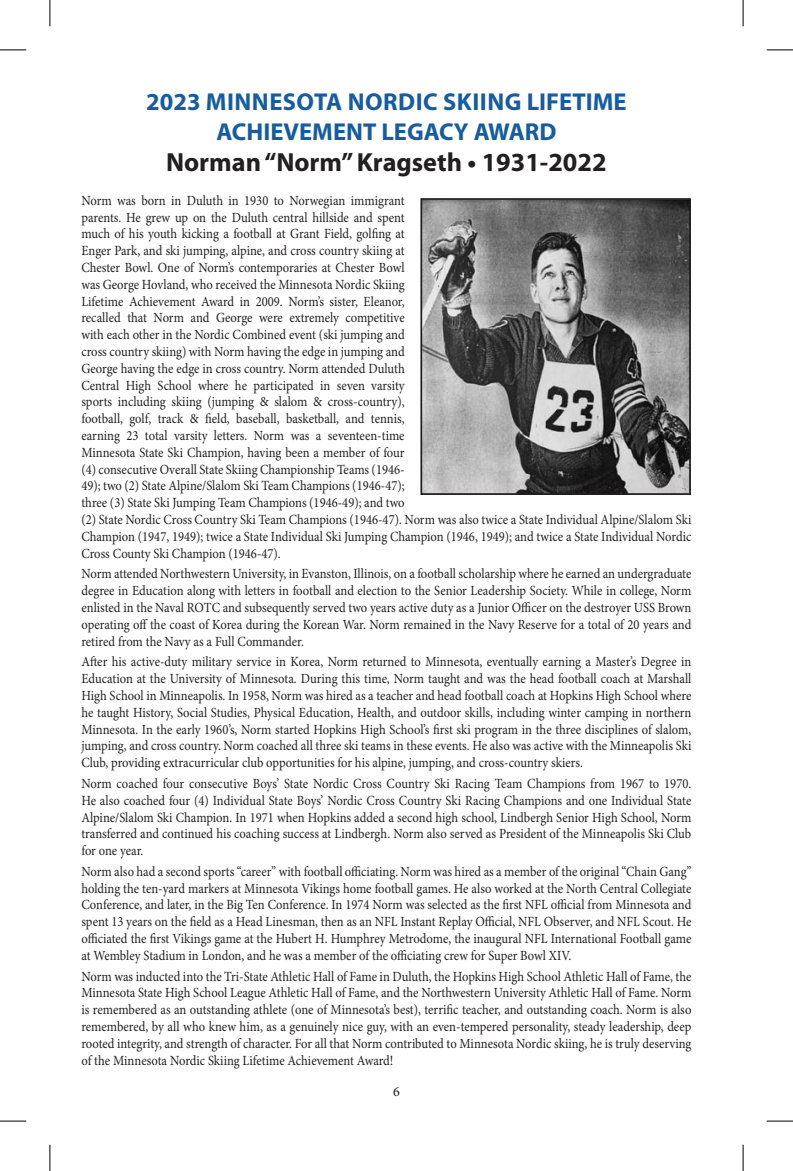
<style>
.page{position:relative;width:793px;height:1171px;background:#fff}
.page>*{position:absolute;margin:0;border:0;box-sizing:border-box;transform-origin:0 0}
.t1{font:700 26.25px "Myriad Pro";color:#231f20}
.t2{font:700 24.5px/29.4px "Myriad Pro";color:#165ca2;text-align:center}
.t3{font:14px/16.8px "Minion Pro";color:#231f20;text-align:justify;scale:.9 1}
.t4{font:14px "Minion Pro";color:#231f20}
</style>
<div class="page">
<img style="left:423px;top:201px;width:265px;height:291px">
<div style="left:420px;top:198px;width:271px;height:297px;border:2px solid #231f20"></div>
<svg style="left:0;top:50px;width:26px;height:1px"></svg>
<svg style="left:766px;top:50px;width:27px;height:1px"></svg>
<svg style="left:0;top:1121px;width:26px;height:1px"></svg>
<svg style="left:766px;top:1121px;width:27px;height:1px"></svg>
<svg style="left:50px;top:0;width:1px;height:26px"></svg>
<svg style="left:50px;top:1144px;width:1px;height:27px"></svg>
<svg style="left:743px;top:0;width:1px;height:26px"></svg>
<svg style="left:743px;top:1144px;width:1px;height:27px"></svg>
<h2 class="t2" style="left:146px;top:86px;width:482px">2023 MINNESOTA NORDIC SKIING LIFETIME<br>ACHIEVEMENT LEGACY AWARD</h2>
<h1 class="t1" style="left:166px;top:145px;width:442px">Norman “Norm” Kragseth • 1931-2022</h1>
<p class="t3" style="left:81px;top:192px;width:679px;text-align:left">Norm was born in Duluth in 1930 to Norwegian immigrant<br>parents. He grew up on the Duluth central hillside and spent<br>much of his youth kicking a football at Grant Field, golfing at<br>Enger Park, and ski jumping, alpine, and cross country skiing at<br>Chester Bowl. One of Norm’s contemporaries at Chester Bowl<br>was George Hovland, who received the Minnesota Nordic Skiing<br>Lifetime Achievement Award in 2009. Norm’s sister, Eleanor,<br>recalled that Norm and George were extremely competitive<br>with each other in the Nordic Combined event (ski jumping and<br>cross country skiing) with Norm having the edge in jumping and<br>George having the edge in cross country. Norm attended Duluth<br>Central High School where he participated in seven varsity<br>sports including skiing (jumping &amp; slalom &amp; cross-country),<br>football, golf, track &amp; field, baseball, basketball, and tennis,<br>earning 23 total varsity letters. Norm was a seventeen-time<br>Minnesota State Ski Champion, having been a member of four<br>(4) consecutive Overall State Skiing Championship Teams (1946-<br>49); two (2) State Alpine/Slalom Ski Team Champions (1946-47);<br>three (3) State Ski Jumping Team Champions (1946-49); and two<br>(2) State Nordic Cross Country Ski Team Champions (1946-47). Norm was also twice a State Individual Alpine/Slalom Ski Champion (1947, 1949); twice a State Individual Ski Jumping Champion (1946, 1949); and twice a State Individual Nordic Cross County Ski Champion (1946-47).</p>
<p class="t3" style="left:81px;top:565px;width:679px">Norm attended Northwestern University, in Evanston, Illinois, on a football scholarship where he earned an undergraduate degree in Education along with letters in football and election to the Senior Leadership Society. While in college, Norm enlisted in the Naval ROTC and subsequently served two years active duty as a Junior Officer on the destroyer USS Brown operating off the coast of Korea during the Korean War. Norm remained in the Navy Reserve for a total of 20 years and retired from the Navy as a Full Commander.</p>
<p class="t3" style="left:81px;top:653px;width:679px">After his active-duty military service in Korea, Norm returned to Minnesota, eventually earning a Master’s Degree in Education at the University of Minnesota. During this time, Norm taught and was the head football coach at Marshall High School in Minneapolis. In 1958, Norm was hired as a teacher and head football coach at Hopkins High School where he taught History, Social Studies, Physical Education, Health, and outdoor skills, including winter camping in northern Minnesota. In the early 1960’s, Norm started Hopkins High School’s first ski program in the three disciplines of slalom, jumping, and cross country. Norm coached all three ski teams in these events. He also was active with the Minneapolis Ski Club, providing extracurricular club opportunities for his alpine, jumping, and cross-country skiers.</p>
<p class="t3" style="left:81px;top:775px;width:679px">Norm coached four consecutive Boys’ State Nordic Cross Country Ski Racing Team Champions from 1967 to 1970.<br>He also coached four (4) Individual State Boys’ Nordic Cross Country Ski Racing Champions and one Individual State Alpine/Slalom Ski Champion. In 1971 when Hopkins added a second high school, Lindbergh Senior High School, Norm transferred and continued his coaching success at Lindbergh. Norm also served as President of the Minneapolis Ski Club for one year.</p>
<p class="t3" style="left:81px;top:863px;width:679px">Norm also had a second sports “career” with football officiating. Norm was hired as a member of the original “Chain Gang” holding the ten-yard markers at Minnesota Vikings home football games. He also worked at the North Central Collegiate Conference, and later, in the Big Ten Conference. In 1974 Norm was selected as the first NFL official from Minnesota and spent 13 years on the field as a Head Linesman, then as an NFL Instant Replay Official, NFL Observer, and NFL Scout. He officiated the first Vikings game at the Hubert H. Humphrey Metrodome, the inaugural NFL International Football game at Wembley Stadium in London, and he was a member of the officiating crew for Super Bowl XIV.</p>
<p class="t3" style="left:81px;top:968px;width:679px">Norm was inducted into the Tri-State Athletic Hall of Fame in Duluth, the Hopkins High School Athletic Hall of Fame, the Minnesota State High School League Athletic Hall of Fame, and the Northwestern University Athletic Hall of Fame. Norm is remembered as an outstanding athlete (one of Minnesota’s best), terrific teacher, and outstanding coach. Norm is also remembered, by all who knew him, as a genuinely nice guy, with an even-tempered personality, steady leadership, deep rooted integrity, and strength of character. For all that Norm contributed to Minnesota Nordic skiing, he is truly deserving of the Minnesota Nordic Skiing Lifetime Achievement Award!</p>
<p class="t4" style="left:393px;top:1082px;width:8px">6</p>
</div>
